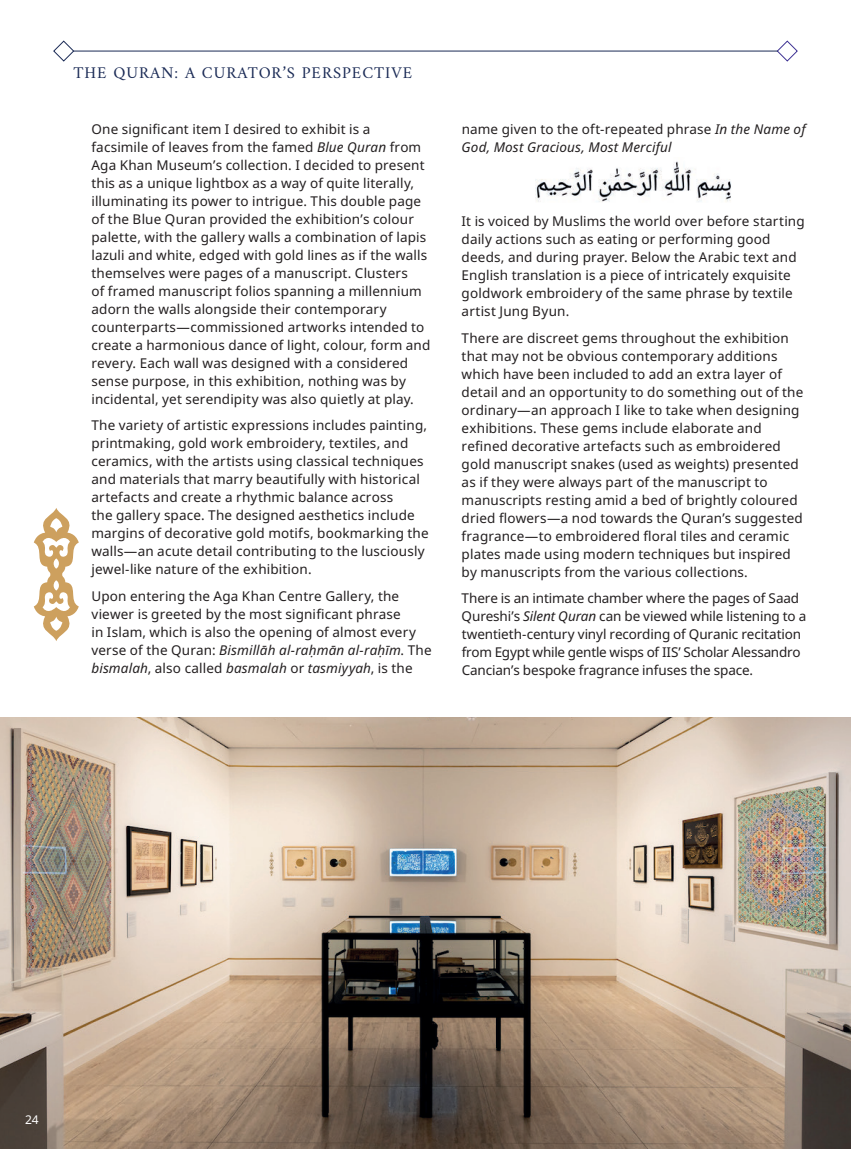
<style>
.page{position:relative;width:851px;height:1149px;background:#fff}
.page>*{position:absolute;margin:0;border:0;box-sizing:border-box;transform-origin:0 0}
.t1{font:16.5px "Amiri";letter-spacing:.06em;color:#1b2b56}
.t2{font:13.5px/18px "Noto Sans";letter-spacing:.01em;color:#231f20}
.t3{font:13.5px/18px "Noto Sans";letter-spacing:-.01em;color:#231f20}
.t4{font:italic 13.5px/18px "Noto Sans";letter-spacing:.01em;color:#231f20}
.t5{font:12px "Noto Sans";color:#fff}
.s1{font-style:italic}
.s2{font-style:normal}
</style>
<div class="page">
<svg style="left:53px;top:40px;width:22px;height:22px"></svg>
<svg style="left:776px;top:40px;width:22px;height:22px"></svg>
<hr style="left:73px;top:51px;width:704px;height:1px;background:#1b2b56">
<img style="left:0;top:717px;width:850px;height:431px">
<svg style="left:34px;top:508px;width:45px;height:133px"></svg>
<img style="left:535px;top:161px;width:196px;height:41px">
<p class="t1" style="left:73px;top:63px;width:340px">THE QURAN: A CURATOR’S PERSPECTIVE</p>
<p class="t2" style="left:91px;top:120px;width:340px">One significant item I desired to exhibit is a facsimile of leaves from the famed <span class="s1">Blue Quran</span> from Aga Khan Museum’s collection. I decided to present this as a unique lightbox as a way of quite literally, illuminating its power to intrigue. This double page of the Blue Quran provided the exhibition’s colour palette, with the gallery walls a combination of lapis lazuli and white, edged with gold lines as if the walls themselves were pages of a manuscript. Clusters<br>of framed manuscript folios spanning a millennium adorn the walls alongside their contemporary counterparts—commissioned artworks intended to create a harmonious dance of light, colour, form and revery. Each wall was designed with a considered sense purpose, in this exhibition, nothing was by incidental, yet serendipity was also quietly at play.</p>
<p class="t2" style="left:91px;top:416px;width:339px">The variety of artistic expressions includes painting, printmaking, gold work embroidery, textiles, and ceramics, with the artists using classical techniques and materials that marry beautifully with historical artefacts and create a rhythmic balance across<br>the gallery space. The designed aesthetics include margins of decorative gold motifs, bookmarking the walls—an acute detail contributing to the lusciously jewel-like nature of the exhibition.</p>
<p class="t2" style="left:91px;top:587px;width:342px">Upon entering the Aga Khan Centre Gallery, the viewer is greeted by the most significant phrase<br>in Islam, which is also the opening of almost every verse of the Quran: <span class="s1">Bismillāh al-raḥmān al-raḥīm</span>. The <span class="s1">bismalah</span>, also called <span class="s1">basmalah</span> or <span class="s1">tasmiyyah</span>, is the</p>
<p class="t4" style="left:461px;top:120px;width:345px"><span class="s2">name given to the oft-repeated phrase</span> In the Name of<br>God, Most Gracious, Most Merciful</p>
<p class="t2" style="left:461px;top:212px;width:344px">It is voiced by Muslims the world over before starting daily actions such as eating or performing good deeds, and during prayer. Below the Arabic text and English translation is a piece of intricately exquisite goldwork embroidery of the same phrase by textile artist Jung Byun.</p>
<p class="t2" style="left:461px;top:329px;width:343px">There are discreet gems throughout the exhibition that may not be obvious contemporary additions which have been included to add an extra layer of detail and an opportunity to do something out of the ordinary—an approach I like to take when designing exhibitions. These gems include elaborate and refined decorative artefacts such as embroidered gold manuscript snakes (used as weights) presented as if they were always part of the manuscript to manuscripts resting amid a bed of brightly coloured dried flowers—a nod towards the Quran’s suggested fragrance—to embroidered floral tiles and ceramic plates made using modern techniques but inspired by manuscripts from the various collections.</p>
<p class="t3" style="left:461px;top:589px;width:346px">There is an intimate chamber where the pages of Saad Qureshi’s <span class="s1">Silent Quran</span> can be viewed while listening to a twentieth-century vinyl recording of Quranic recitation from Egypt while gentle wisps of IIS’ Scholar Alessandro Cancian’s bespoke fragrance infuses the space.</p>
<p class="t5" style="left:25px;top:1110px;width:15px">24</p>
</div>
